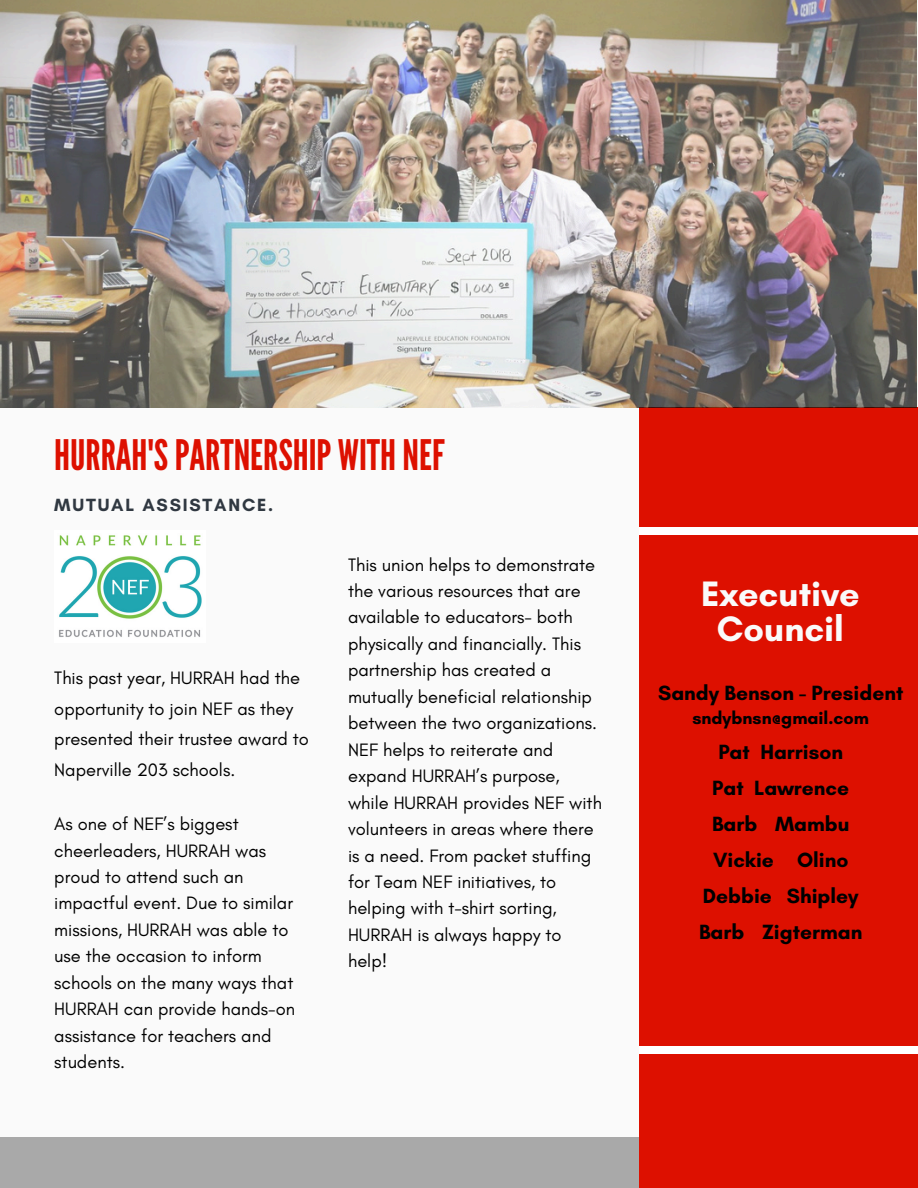
<style>
.page{position:relative;width:918px;height:1188px;background:#fafafa}
.page>*{position:absolute;margin:0;border:0;box-sizing:border-box;transform-origin:0 0}
.t1{font:42px "League Gothic";color:#dd1000}
.t2{font:700 36px/35px "Glacial Indifference";color:#fafafa;text-align:center}
.t3{font:700 21px/36px "Glacial Indifference";color:#000;text-align:center}
.t4{font:18.3px/26.4px "Glacial Indifference";color:#000}
.t5{font:700 18px "Glacial Indifference";color:#000}
.t6{font:700 18px "Glacial Indifference";letter-spacing:.1em;color:#303841}
</style>
<div class="page">
<div style="left:0;top:1137px;width:918px;height:51px;background:#a9a9a9"></div>
<div style="left:640px;top:407px;width:278px;height:781px;background:#dd1000"></div>
<img style="left:0;top:0;width:917px;height:407px">
<img style="left:59px;top:535px;width:143px;height:102px">
<div style="left:640px;top:527px;width:278px;height:7px;background:#fff"></div>
<div style="left:640px;top:1047px;width:278px;height:7px;background:#fff"></div>
<p class="t1" style="left:54px;top:431px;width:392px">HURRAH'SPARTNERSHIP WITHNEF</p>
<p class="t6" style="left:54px;top:494px;width:220px">MUTUAL ASSISTANCE.</p>
<h4 class="t4" style="left:54px;top:662px;width:256px;line-height:30.8px">This past year, HURRAH had the opportunity to join NEF as they presented their trustee award to<br>Naperville 203 schools.</h4>
<h1 class="t4" style="left:54px;top:810px;width:242px">As one of NEF’s biggest cheerleaders, HURRAH was proud to attend such an impactful event. Due to similar missions, HURRAH was able to use the occasion to inform schools on the many ways that<br>HURRAH can provide hands-on assistance for teachers and students.</h1>
<p class="t4" style="left:348px;top:551px;width:255px">This union helps to demonstrate the various resources that are available to educators- both physically and financially. This partnership has created a mutually beneficial relationship between the two organizations.<br>NEF helps to reiterate and expand HURRAH’s purpose, while HURRAH provides NEF with volunteers in areas where there is a need. From packet stuffing for Team NEF initiatives, to helping with t-shirt sorting,<br>HURRAH is always happy to help!</p>
<p class="t2" style="left:701px;top:576px;width:160px">Executive<br>Council</p>
<p class="t3" style="left:658px;top:675px;width:247px">Sandy Benson - President</p>
<p class="t5" style="left:692px;top:707px;width:178px">sndybnsn@gmail.com</p>
<p class="t3" style="left:699px;top:733px;width:165px">Pat Harrison<br>Pat Lawrence<br>Barb Mambu<br>Vickie Olino<br>Debbie Shipley<br>Barb Zigterman</p>
</div>
